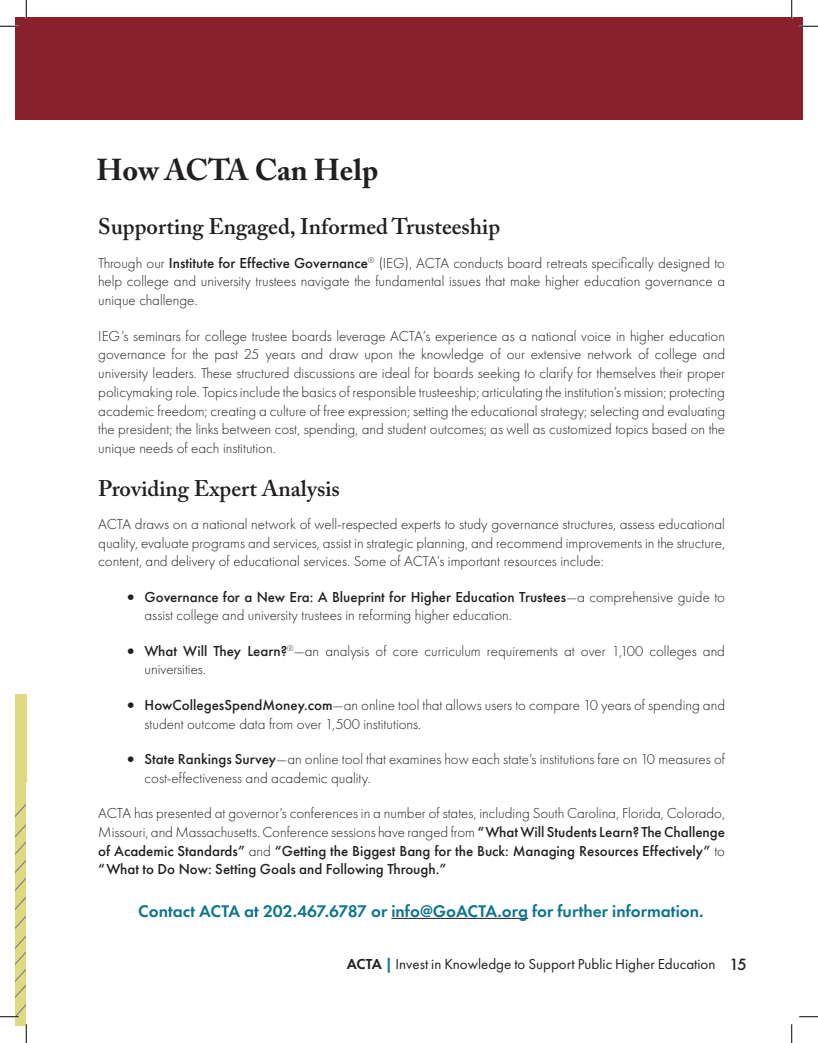
<style>
.page{position:relative;width:818px;height:1043px;background:#fff}
.page>*{position:absolute;margin:0;border:0;box-sizing:border-box;transform-origin:0 0}
.Footnote_Text{font:700 30px "Adobe Caslon Pro";color:#231f20}
.Footnote_Text-2{font:600 22.5px "Adobe Caslon Pro";color:#231f20}
.Footnote_Text-3{font:600 17.5px "Futura PT";color:#10758f}
.Footnote_Text-4{font:300 15px/18.8px "Futura PT";color:#231f20}
.Footnote_Text-5{font:500 15px/18.8px "Futura PT";color:#231f20;text-align:justify}
.t1{font:15px "Futura PT";color:#231f20}
.s1{font-weight:500}
.s2{font-size:20px}
.s3{font-weight:300}
.s4{font-weight:600}
.s5{font-weight:800;color:#10758f}
.s6{font-family:"Futura";font-weight:500}
</style>
<div class="page">
<div style="left:15px;top:17px;width:787px;height:102px;background:#882129"></div>
<hr style="left:391px;top:918px;width:137px;height:1px;background:#231f20">
<div style="left:15px;top:694px;width:11px;height:332px;background:#ddda81"></div>
<svg style="left:0;top:25px;width:19px;height:2px"></svg>
<svg style="left:799px;top:25px;width:19px;height:2px"></svg>
<svg style="left:799px;top:1016px;width:19px;height:1px"></svg>
<svg style="left:25px;top:0;width:2px;height:19px"></svg>
<svg style="left:0;top:804px;width:27px;height:238px"></svg>
<svg style="left:790px;top:0;width:2px;height:19px"></svg>
<svg style="left:791px;top:1024px;width:1px;height:18px"></svg>
<p class="Footnote_Text" style="left:96px;top:152px;width:283px">How ACTA Can Help</p>
<p class="Footnote_Text-2" style="left:98px;top:213px;width:403px">Supporting Engaged, Informed Trusteeship</p>
<p class="Footnote_Text-4" style="left:98px;top:253px;width:628px;text-align:justify">Through our <span class="s1">Institute for Effective Governance</span><sup>®</sup> (IEG), ACTA conducts board retreats specifically designed to help college and university trustees navigate the fundamental issues that make higher education governance a unique challenge.</p>
<p class="Footnote_Text-4" style="left:98px;top:326px;width:628px;text-align:justify">IEG’s seminars for college trustee boards leverage ACTA’s experience as a national voice in higher education governance for the past 25 years and draw upon the knowledge of our extensive network of college and university leaders. These structured discussions are ideal for boards seeking to clarify for themselves their proper policymaking role. Topics include the basics of responsible trusteeship; articulating the institution’s mission; protecting academic freedom; creating a culture of free expression; setting the educational strategy; selecting and evaluating the president; the links between cost, spending, and student outcomes; as well as customized topics based on the unique needs of each institution.</p>
<p class="Footnote_Text-2" style="left:98px;top:475px;width:243px">Providing Expert Analysis</p>
<p class="Footnote_Text-4" style="left:98px;top:514px;width:628px;text-align:justify">ACTA draws on a national network of well-respected experts to study governance structures, assess educational quality, evaluate programs and services, assist in strategic planning, and recommend improvements in the structure, content, and delivery of educational services. Some of ACTA’s important resources include:</p>
<p class="Footnote_Text-4" style="left:144px;top:587px;width:582px;text-indent:-24px"><span class="s2">•</span> <span class="s1">Governance for a New Era: A Blueprint for Higher Education Trustees</span>—a comprehensive guide to assist college and university trustees in reforming higher education.</p>
<p class="Footnote_Text-4" style="left:144px;top:641px;width:582px;text-indent:-24px"><span class="s2">•</span> <span class="s1">What Will They Learn?</span><sup>®</sup>—an analysis of core curriculum requirements at over 1,100 colleges and universities.</p>
<p class="Footnote_Text-4" style="left:144px;top:695px;width:582px;text-indent:-24px"><span class="s2">•</span> <span class="s1">HowCollegesSpendMoney.com</span>—an online tool that allows users to compare 10 years of spending and student outcome data from over 1,500 institutions.</p>
<p class="Footnote_Text-4" style="left:144px;top:749px;width:582px;text-indent:-24px"><span class="s2">•</span> <span class="s1">State Rankings Survey</span>—an online tool that examines how each state’s institutions fare on 10 measures of cost-effectiveness and academic quality.</p>
<p class="Footnote_Text-5" style="left:98px;top:803px;width:628px"><span class="s3">ACTA has presented at governor’s conferences in a number of states, including South Carolina, Florida, Colorado, Missouri, and Massachusetts. Conference sessions have ranged from</span> “What Will Students Learn? The Challenge of Academic Standards” <span class="s3">and</span> “Getting the Biggest Bang for the Buck: Managing Resources Effectively” <span class="s3">to </span>“What to Do Now: Setting Goals and Following Through.”</p>
<p class="Footnote_Text-3" style="left:138px;top:899px;width:566px">Contact ACTA at 202.467.6787 or info@GoACTA.org for further information.</p>
<p class="t1" style="left:347px;top:955px;width:401px"><span class="s4">ACTA</span> <span class="s5">|</span> Invest in Knowledge to Support Public Higher Education <span class="s6">15</span></p>
</div>
